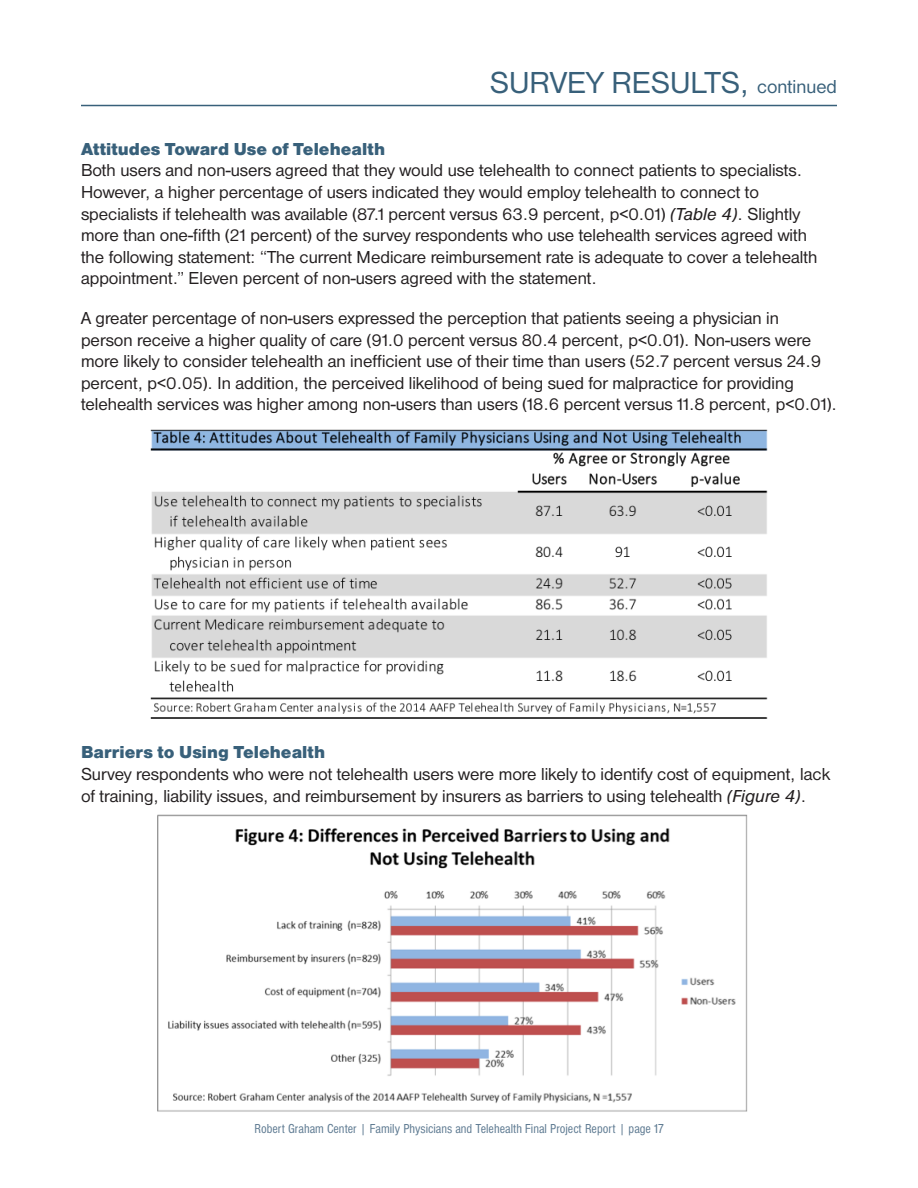
<style>
.page{position:relative;width:918px;height:1188px;background:#fff}
.page>*{position:absolute;margin:0;border:0;box-sizing:border-box;transform-origin:0 0}
.t1{font:31.5px "Nimbus San D";color:#38607a}
.t2{font:18px/21.6px "Nimbus San D";color:#231f20}
.t3{font:18px "Nimbus San D Blac";color:#38607a}
.t4{font:condensed 13.5px "Nimbus San D";color:#607c93}
.s1{font-size:19.5px}
.s2{font-style:italic}
</style>
<div class="page">
<hr style="left:81px;top:105px;width:756px;height:1px;background:#38607a">
<img style="left:157px;top:814px;width:591px;height:298px">
<img style="left:150px;top:429px;width:618px;height:290px">
<p class="t1" style="left:490px;top:65px;width:349px">SURVEY RESULTS, <span class="s1">continued</span></p>
<p class="t3" style="left:81px;top:138px;width:306px">Attitudes Toward Use of Telehealth</p>
<p class="t2" style="left:81px;top:159px;width:738px">Both users and non-users agreed that they would use telehealth to connect patients to specialists.<br>However, a higher percentage of users indicated they would employ telehealth to connect to specialists if telehealth was available (87.1 percent versus 63.9 percent, p&lt;0.01) <span class="s2">(Table 4)</span>. Slightly more than one-fifth (21 percent) of the survey respondents who use telehealth services agreed with the following statement: “The current Medicare reimbursement rate is adequate to cover a telehealth appointment.” Eleven percent of non-users agreed with the statement.</p>
<p class="t2" style="left:81px;top:307px;width:757px">A greater percentage of non-users expressed the perception that patients seeing a physician in<br>person receive a higher quality of care (91.0 percent versus 80.4 percent, p&lt;0.01). Non-users were more likely to consider telehealth an inefficient use of their time than users (52.7 percent versus 24.9 percent, p&lt;0.05). In addition, the perceived likelihood of being sued for malpractice for providing telehealth services was higher among non-users than users (18.6 percent versus 11.8 percent, p&lt;0.01).</p>
<p class="t3" style="left:81px;top:742px;width:246px">Barriers to Using Telehealth</p>
<p class="t2" style="left:81px;top:763px;width:751px">Survey respondents who were not telehealth users were more likely to identify cost of equipment, lack of training, liability issues, and reimbursement by insurers as barriers to using telehealth <span class="s2">(Figure 4)</span>.</p>
<p class="t4" style="left:254px;top:1121px;width:411px">Robert Graham Center | Family Physicians and Telehealth Final Project Report | page 17</p>
</div>
